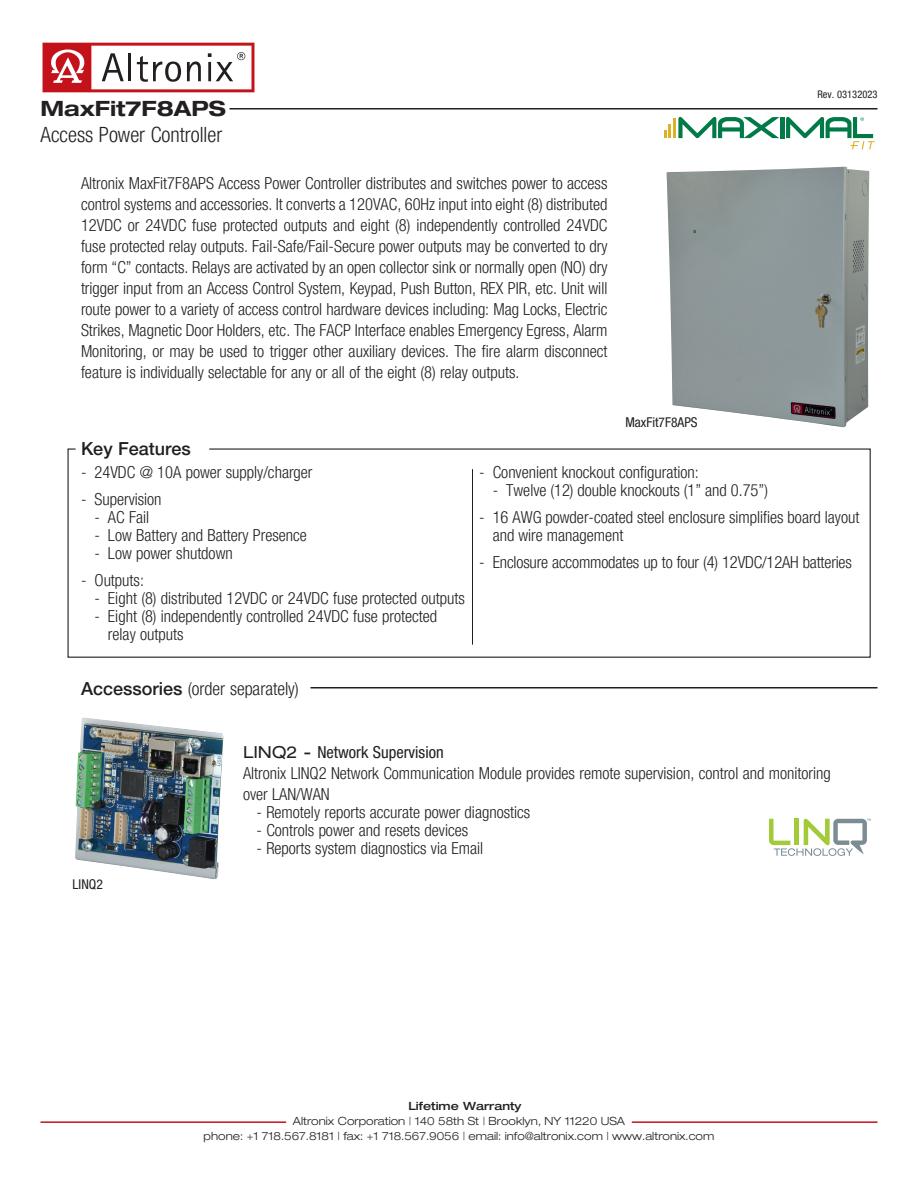
<style>
.page{position:relative;width:918px;height:1188px;background:#fff}
.page>*{position:absolute;margin:0;border:0;box-sizing:border-box;transform-origin:0 0}
.t1{font:300 condensed 21px "Helvetica Neue LT Pro";color:#231f20}
.t2{font:700 expanded 21px "Helvetica Neue LT Pro";color:#231f20}
.t3{font:300 condensed 18px "Helvetica Neue LT Pro";color:#231f20}
.t4{font:500 18px "Helvetica Neue LT Pro";color:#231f20}
.t5{font:300 condensed 16.5px/21px "Helvetica Neue LT Pro";color:#231f20}
.t6{font:condensed 13.5px "Helvetica Neue LT Pro";color:#231f20}
.t7{font:300 expanded 11.25px/15px "Helvetica Neue LT Pro";color:#231f20;text-align:center}
.t8{font:500 expanded 11.25px "Helvetica Neue LT Pro";color:#231f20}
.t9{font:condensed 10.5px "Helvetica Neue LT Pro";color:#231f20}
.t10{font:500 4.5px "Helvetica Neue";color:#7b8c95}
.s1{font-weight:500;font-stretch:normal}
.s2{font-weight:400;font-stretch:expanded}
.s3{font-weight:400}
</style>
<div class="page">
<svg style="left:67px;top:448px;width:804px;height:210px"></svg>
<hr style="left:472px;top:469px;width:1px;height:176px;background:#231f20">
<img style="left:667px;top:167px;width:202px;height:260px">
<hr style="left:40px;top:1121px;width:246px;height:2px;background:#c4121a">
<hr style="left:632px;top:1121px;width:246px;height:2px;background:#c4121a">
<svg style="left:678px;top:117px;width:101px;height:21px"></svg>
<div style="left:780px;top:117px;width:5px;height:21px;background:#017a47"></div>
<hr style="left:673px;top:118px;width:3px;height:20px;background:#deb025">
<hr style="left:668px;top:124px;width:3px;height:14px;background:#deb025">
<svg style="left:664px;top:130px;width:2px;height:8px"></svg>
<svg style="left:786px;top:117px;width:89px;height:32px"></svg>
<hr style="left:230px;top:108px;width:648px;height:2px;background:#231f20">
<svg style="left:43px;top:43px;width:211px;height:49px"></svg>
<svg style="left:769px;top:819px;width:98px;height:37px"></svg>
<img style="left:75px;top:718px;width:149px;height:161px">
<hr style="left:310px;top:687px;width:568px;height:1px;background:#231f20">
<p class="t2" style="left:40px;top:95px;width:187px">MaxFit7F8APS</p>
<p class="t1" style="left:40px;top:123px;width:183px">Access Power Controller</p>
<p class="t5" style="left:81px;top:173px;width:528px;text-align:justify">Altronix MaxFit7F8APS Access Power Controller distributes and switches power to access control systems and accessories. It converts a 120VAC, 60Hz input into eight (8) distributed 12VDC or 24VDC fuse protected outputs and eight (8) independently controlled 24VDC fuse protected relay outputs. Fail-Safe/Fail-Secure power outputs may be converted to dry form “C” contacts. Relays are activated by an open collector sink or normally open (NO) dry trigger input from an Access Control System, Keypad, Push Button, REX PIR, etc. Unit will route power to a variety of access control hardware devices including: Mag Locks, Electric Strikes, Magnetic Door Holders, etc. The FACP Interface enables Emergency Egress, Alarm Monitoring, or may be used to trigger other auxiliary devices. The fire alarm disconnect feature is individually selectable for any or all of the eight (8) relay outputs.</p>
<p class="t4" style="left:81px;top:438px;width:111px">Key Features</p>
<p class="t6" style="left:625px;top:414px;width:74px">MaxFit7F8APS</p>
<p class="t9" style="left:818px;top:88px;width:61px">Rev. 03132023</p>
<p class="t5" style="left:81px;top:461px;width:233px">- 24VDC @ 10A power supply/charger</p>
<p class="t5" style="left:81px;top:488px;width:82px">- Supervision</p>
<p class="t5" style="left:94px;top:506px;width:56px">- AC Fail</p>
<p class="t5" style="left:94px;top:524px;width:214px">- Low Battery and Battery Presence</p>
<p class="t5" style="left:94px;top:542px;width:140px">- Low power shutdown</p>
<p class="t5" style="left:81px;top:569px;width:64px">- Outputs:</p>
<p class="t5" style="left:94px;top:587px;width:372px">- Eight (8) distributed 12VDC or 24VDC fuse protected outputs</p>
<p class="t5" style="left:108px;top:607px;width:331px;line-height:18px;text-indent:-13px">- Eight (8) independently controlled 24VDC fuse protected relay outputs</p>
<p class="t5" style="left:479px;top:461px;width:221px">- Convenient knockout configuration:</p>
<p class="t5" style="left:493px;top:479px;width:277px">- Twelve (12) double knockouts (1” and 0.75”)</p>
<p class="t5" style="left:493px;top:508px;width:368px;line-height:18px;text-indent:-13px">- 16 AWG powder-coated steel enclosure simplifies board layout and wire management</p>
<p class="t5" style="left:479px;top:551px;width:374px">- Enclosure accommodates up to four (4) 12VDC/12AH batteries</p>
<p class="t3" style="left:81px;top:678px;width:219px"><span class="s1">Accessories</span> (order separately)</p>
<p class="t6" style="left:73px;top:876px;width:32px">LINQ2</p>
<p class="t5" style="left:243px;top:741px;width:589px"><span class="s2">LINQ2 -</span> <span class="s3">Network Supervision<br></span>Altronix LINQ2 Network Communication Module provides remote supervision, control and monitoring over LAN/WAN</p>
<p class="t5" style="left:256px;top:801px;width:275px">- Remotely reports accurate power diagnostics</p>
<p class="t5" style="left:256px;top:819px;width:213px">- Controls power and resets devices</p>
<p class="t5" style="left:256px;top:837px;width:228px">- Reports system diagnostics via Email</p>
<p class="t10" style="left:867px;top:817px;width:6px">™</p>
<p class="t8" style="left:408px;top:1098px;width:115px">Lifetime Warranty</p>
<p class="t7" style="left:204px;top:1113px;width:512px">Altronix Corporation | 140 58th St | Brooklyn, NY 11220 USA<br>phone: +1 718.567.8181 | fax: +1 718.567.9056 | email: info@altronix.com | www.altronix.com</p>
</div>
